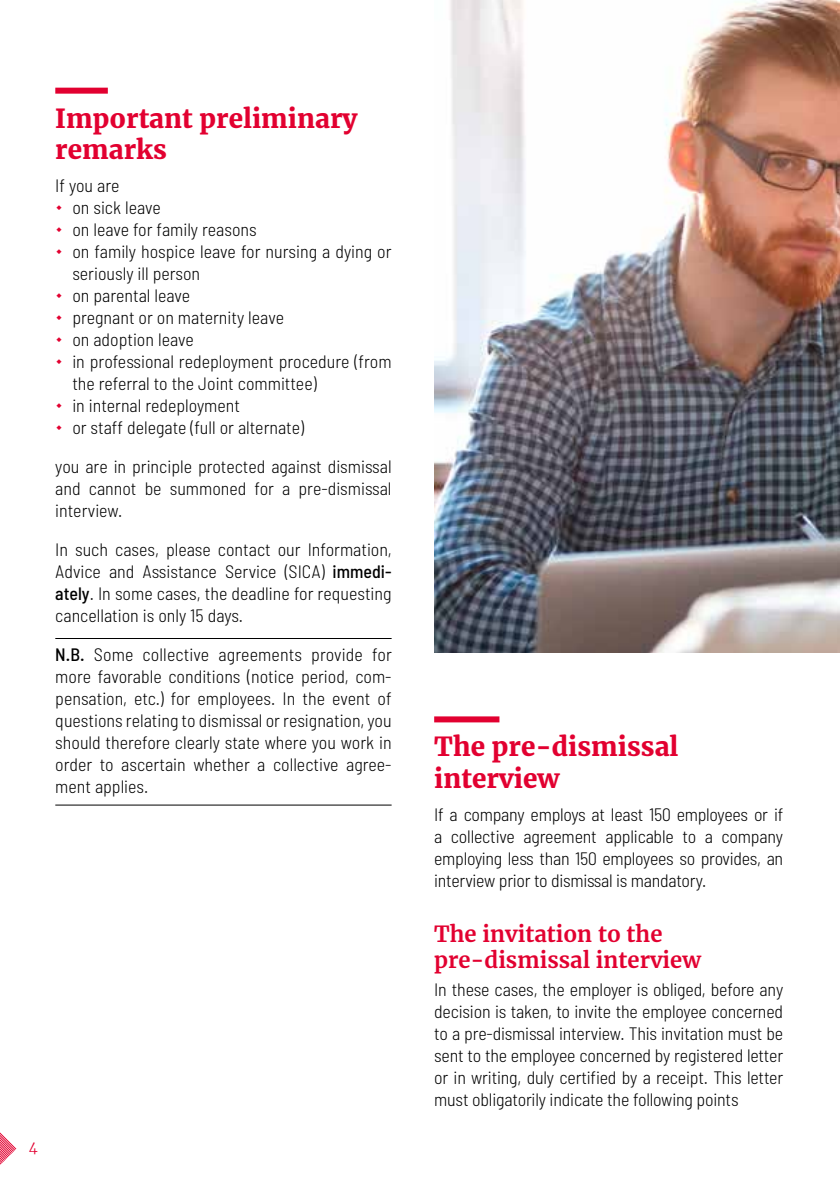
<style>
.page{position:relative;width:840px;height:1191px;background:#fff}
.page>*{position:absolute;margin:0;border:0;box-sizing:border-box;transform-origin:0 0}
.t1{font:900 26px/31.2px "Merriweather";color:#e20030}
.t2{font:700 22px/26.4px "Merriweather";color:#e20030}
.t3{font:300 semi-condensed 18px/22px "Barlow";color:#000;text-align:justify}
.t4{font:300 14px "Merriweather";color:#e20030}
.s1{font-weight:500}
</style>
<div class="page">
<svg style="left:0;top:1132px;width:16px;height:33px"></svg>
<div style="left:55px;top:88px;width:53px;height:6px;background:#e20030"></div>
<hr style="left:55px;top:638px;width:336px;height:1px;background:#000">
<hr style="left:55px;top:804px;width:336px;height:1px;background:#000">
<div style="left:434px;top:716px;width:65px;height:6px;background:#e20030"></div>
<img style="left:434px;top:0;width:405px;height:652px">
<h1 class="t1" style="left:55px;top:102px;width:303px">Important preliminary remarks</h1>
<p class="t3" style="left:72px;top:174px;width:320px;text-align:left;text-indent:-17px">If you are<br>on sick leave<br>on leave for family reasons<br>on family hospice leave for nursing a dying or seriously ill person<br>on parental leave<br>pregnant or on maternity leave<br>on adoption leave<br>in professional redeployment procedure (from the referral to the Joint committee)<br>in internal redeployment<br>or staff delegate (full or alternate)</p>
<p class="t3" style="left:55px;top:455px;width:337px">you are in principle protected against dismissal and cannot be summoned for a pre-dismissal interview.</p>
<p class="t3" style="left:55px;top:538px;width:337px">In such cases, please contact our Information, Advice and Assistance Service (SICA) <span class="s1">immedi&shy;ately</span>. In some cases, the deadline for requesting cancellation is only 15 days.</p>
<p class="t3" style="left:55px;top:643px;width:338px"><span class="s1">N.B.</span> Some collective agreements provide for more favorable conditions (notice period, com&shy;pensation, etc.) for employees. In the event of questions relating to dismissal or resignation, you should therefore clearly state where you work in order to ascertain whether a collective agree&shy;ment applies.</p>
<p class="t4" style="left:29px;top:1137px;width:10px">4</p>
<h1 class="t1" style="left:434px;top:730px;width:246px">The pre-dismissal interview</h1>
<p class="t3" style="left:434px;top:803px;width:350px">If a company employs at least 150 employees or if a collective agreement applicable to a company employing less than 150 employees so provides, an interview prior to dismissal is mandatory.</p>
<p class="t2" style="left:434px;top:920px;width:268px">The invitation to the pre-dismissal interview</p>
<p class="t3" style="left:434px;top:978px;width:350px">In these cases, the employer is obliged, before any decision is taken, to invite the employee concerned to a pre-dismissal interview. This invitation must be sent to the employee concerned by registered letter or in writing, duly certified by a receipt. This letter must obligatorily indicate the following points</p>
</div>
